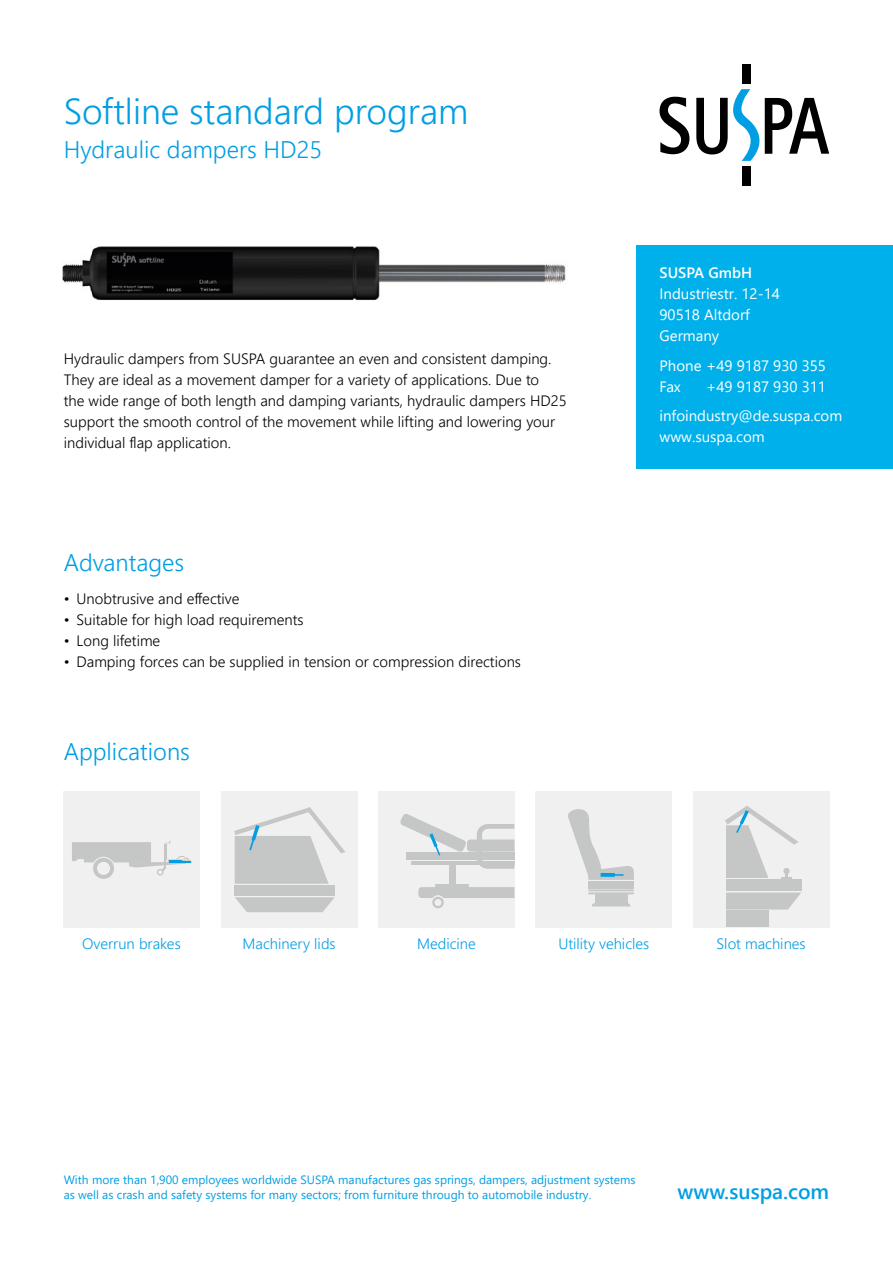
<style>
.page{position:relative;width:893px;height:1263px;background:#fff}
.page>*{position:absolute;margin:0;border:0;box-sizing:border-box;transform-origin:0 0}
.t1{font:300 36px "Segoe UI";color:#009ee3}
.t2{font:300 24px "Segoe UI";color:#009ee3}
.t3{font:600 21px "Segoe UI";color:#009ee3}
.t4{font:300 15px/21px "Segoe UI";color:#000}
.t5{font:15px/21px "Segoe UI";color:#fff}
.t6{font:300 15px "Segoe UI";color:#009ee3}
.t7{font:600 15px "Segoe UI";color:#fff}
.t8{font:12px/15px "Segoe UI";color:#009ee3}
</style>
<div class="page">
<div style="left:637px;top:246px;width:256px;height:223px;background:#00b0eb"></div>
<div style="left:64px;top:791px;width:136px;height:136px;background:#f0f0f0"></div>
<svg style="left:72px;top:841px;width:119px;height:38px"></svg>
<div style="left:693px;top:791px;width:136px;height:136px;background:#f0f0f0"></div>
<div style="left:726px;top:911px;width:42px;height:16px;background:#c5c6c6"></div>
<div style="left:726px;top:879px;width:75px;height:12px;background:#c5c6c6"></div>
<svg style="left:726px;top:892px;width:75px;height:17px"></svg>
<svg style="left:725px;top:806px;width:73px;height:73px"></svg>
<div style="left:378px;top:791px;width:136px;height:136px;background:#f0f0f0"></div>
<div style="left:449px;top:863px;width:7px;height:26px;background:#c5c6c6"></div>
<svg style="left:418px;top:887px;width:96px;height:21px"></svg>
<hr style="left:436px;top:885px;width:33px;height:4px;background:#c5c6c6">
<svg style="left:400px;top:814px;width:114px;height:55px"></svg>
<div style="left:221px;top:791px;width:136px;height:136px;background:#f0f0f0"></div>
<div style="left:235px;top:885px;width:100px;height:11px;background:#c5c6c6"></div>
<svg style="left:235px;top:897px;width:100px;height:15px"></svg>
<svg style="left:234px;top:807px;width:111px;height:77px"></svg>
<img style="left:63px;top:246px;width:503px;height:54px">
<svg style="left:659px;top:97px;width:30px;height:57px"></svg>
<div style="left:742px;top:65px;width:8px;height:19px;background:#000"></div>
<div style="left:742px;top:166px;width:8px;height:19px;background:#000"></div>
<svg style="left:696px;top:89px;width:133px;height:72px"></svg>
<div style="left:536px;top:791px;width:136px;height:136px;background:#f0f0f0"></div>
<div style="left:588px;top:881px;width:46px;height:7px;background:#c5c6c6"></div>
<hr style="left:588px;top:889px;width:46px;height:2px;background:#c5c6c6">
<hr style="left:588px;top:892px;width:46px;height:2px;background:#c5c6c6">
<svg style="left:592px;top:903px;width:38px;height:3px"></svg>
<div style="left:595px;top:894px;width:33px;height:12px;background:#c5c6c6"></div>
<svg style="left:568px;top:809px;width:66px;height:71px"></svg>
<h1 class="t1" style="left:64px;top:82px;width:406px">Softline standard program</h1>
<h2 class="t2" style="left:64px;top:130px;width:260px">Hydraulic dampers HD25</h2>
<p class="t4" style="left:64px;top:348px;width:504px">Hydraulic dampers from SUSPA guarantee an even and consistent damping.<br>They are ideal as a movement damper for a variety of applications. Due to<br>the wide range of both length and damping variants, hydraulic dampers HD25 support the smooth control of the movement while lifting and lowering your individual flap application.</p>
<h2 class="t2" style="left:64px;top:543px;width:122px">Advantages</h2>
<p class="t4" style="left:64px;top:587px;width:177px">• Unobtrusive and effective</p>
<p class="t4" style="left:64px;top:608px;width:241px">• Suitable for high load requirements</p>
<p class="t4" style="left:64px;top:629px;width:98px">• Long lifetime</p>
<p class="t4" style="left:64px;top:650px;width:459px">• Damping forces can be supplied in tension or compression directions</p>
<h2 class="t2" style="left:64px;top:732px;width:128px">Applications</h2>
<p class="t7" style="left:659px;top:261px;width:94px">SUSPA GmbH</p>
<p class="t5" style="left:659px;top:283px;width:122px">Industriestr. 12-14<br>90518 Altdorf<br>Germany</p>
<p class="t5" style="left:659px;top:355px;width:168px">Phone +49 9187 930 355<br>Fax</p>
<p class="t5" style="left:659px;top:371px;width:184px;line-height:29.5px;text-indent:47px">+49 9187 930 311 infoindustry@de.suspa.com</p>
<p class="t5" style="left:659px;top:426px;width:107px">www.suspa.com</p>
<p class="t6" style="left:82px;top:932px;width:100px">Overrun brakes</p>
<p class="t6" style="left:243px;top:932px;width:95px">Machinery lids</p>
<p class="t6" style="left:417px;top:932px;width:60px">Medicine</p>
<p class="t6" style="left:558px;top:932px;width:92px">Utility vehicles</p>
<p class="t6" style="left:717px;top:932px;width:91px">Slot machines</p>
<p class="t8" style="left:64px;top:1172px;width:573px">With more than 1,900 employees worldwide SUSPA manufactures gas springs, dampers, adjustment systems as well as crash and safety systems for many sectors; from furniture through to automobile industry.</p>
<h3 class="t3" style="left:678px;top:1175px;width:153px">www.suspa.com</h3>
</div>
